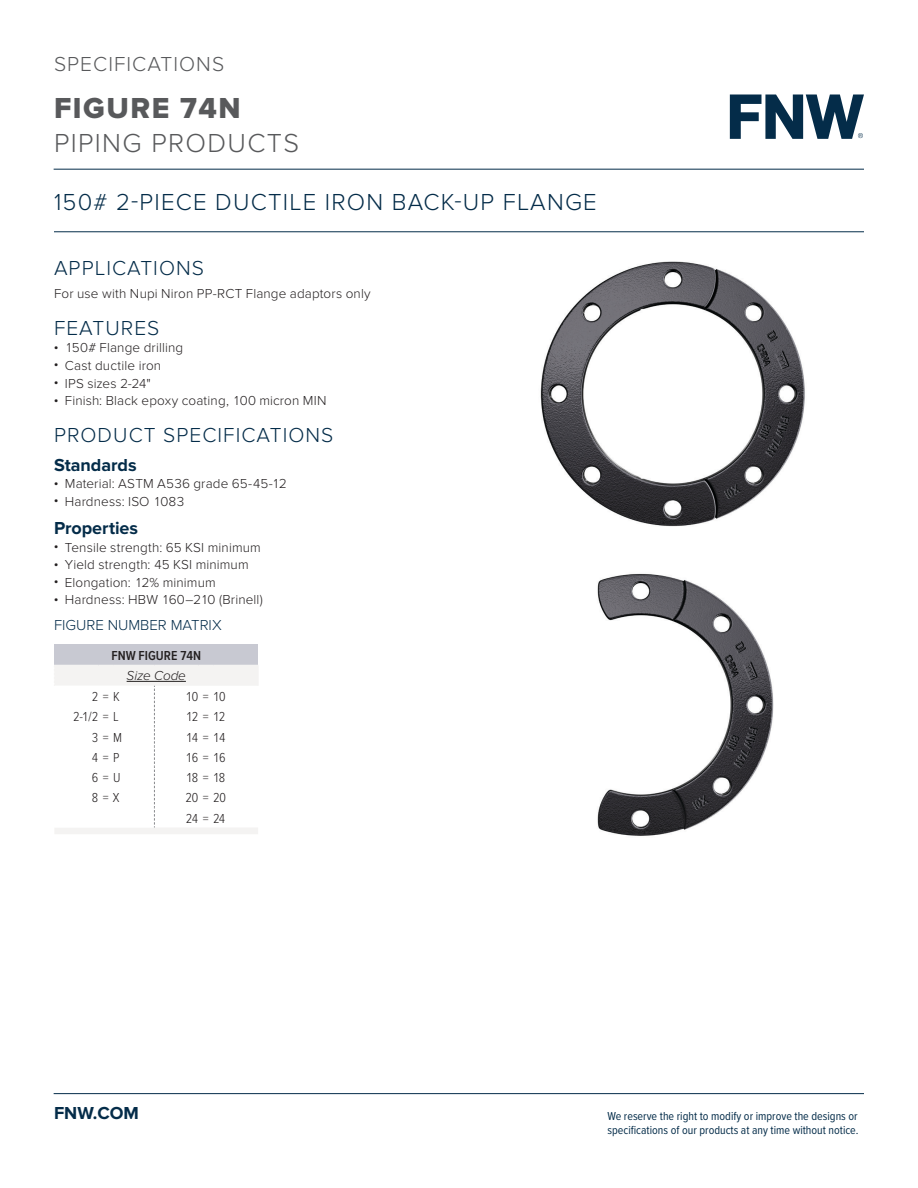
<style>
.page{position:relative;width:918px;height:1188px;background:#fff}
.page>*{position:absolute;margin:0;border:0;box-sizing:border-box;transform-origin:0 0}
.t1{font:30px "Proxima Nova Extrabld";letter-spacing:.05em;color:#58595b}
.t2{font:300 27px "Proxima Nova";letter-spacing:.05em;color:#58595b}
.t3{font:300 24px "Proxima Nova";letter-spacing:.05em;color:#042c49}
.t4{font:300 21px "Proxima Nova";letter-spacing:.05em;color:#042c49}
.t5{font:300 21px "Proxima Nova";letter-spacing:.05em;color:#58595b}
.t6{font:700 18px "Proxima Nova";color:#042c49}
.t7{font:300 15px "Proxima Nova";color:#032b49}
.t8{font:300 13.5px "Proxima Nova";letter-spacing:.01em;color:#231f20}
.t9{font:300 13.5px/20.2px "Proxima Nova Cond";letter-spacing:-.035em;color:#231f20}
.t10{font:600 13.5px "Proxima Nova Cond";color:#231f20}
.t11{font:italic 300 13.5px "Proxima Nova";letter-spacing:-.01em;color:#231f20}
.t12{font:12px/14.4px "Proxima Nova Cond";color:#042c49}
.s1{font-weight:400}
</style>
<div class="page">
<svg style="left:730px;top:94px;width:134px;height:45px"></svg>
<hr style="left:54px;top:169px;width:810px;height:1px;background:#042c49">
<hr style="left:54px;top:1093px;width:810px;height:1px;background:#042c49">
<hr style="left:54px;top:231px;width:810px;height:1px;background:#042c49">
<img style="left:540px;top:261px;width:265px;height:266px">
<img style="left:597px;top:573px;width:177px;height:263px">
<div style="left:54px;top:644px;width:204px;height:21px;background:#c8c9d2"></div>
<svg style="left:54px;top:665px;width:204px;height:169px"></svg>
<hr style="left:127px;top:681px;width:59px;height:1px;background:#231f20">
<h3 class="t5" style="left:54px;top:52px;width:172px">SPECIFICATIONS</h3>
<h1 class="t1" style="left:54px;top:91px;width:188px">FIGURE 74N</h1>
<h2 class="t2" style="left:54px;top:128px;width:247px">PIPING PRODUCTS</h2>
<h3 class="t3" style="left:54px;top:189px;width:544px">150# 2-PIECE DUCTILE IRON BACK-UP FLANGE</h3>
<h3 class="t4" style="left:54px;top:256px;width:152px">APPLICATIONS</h3>
<p class="t8" style="left:54px;top:285px;width:318px">For use with Nupi Niron PP-RCT Flange adaptors only</p>
<h3 class="t4" style="left:54px;top:316px;width:107px">FEATURES</h3>
<p class="t8" style="left:54px;top:340px;width:131px"><span class="s1">•</span> 150# Flange drilling</p>
<p class="t8" style="left:54px;top:358px;width:109px"><span class="s1">•</span> Cast ductile iron</p>
<p class="t8" style="left:54px;top:375px;width:98px"><span class="s1">•</span> IPS sizes 2-24"</p>
<p class="t8" style="left:54px;top:393px;width:274px"><span class="s1">•</span> Finish: Black epoxy coating, 100 micron MIN</p>
<h3 class="t4" style="left:54px;top:423px;width:281px">PRODUCT SPECIFICATIONS</h3>
<h3 class="t6" style="left:54px;top:454px;width:84px">Standards</h3>
<p class="t8" style="left:54px;top:476px;width:234px"><span class="s1">•</span> Material: ASTM A536 grade 65-45-12</p>
<p class="t8" style="left:54px;top:494px;width:132px"><span class="s1">•</span> Hardness: ISO 1083</p>
<h3 class="t6" style="left:54px;top:518px;width:86px">Properties</h3>
<p class="t8" style="left:54px;top:540px;width:208px"><span class="s1">•</span> Tensile strength: 65 KSI minimum</p>
<p class="t8" style="left:54px;top:557px;width:196px"><span class="s1">•</span> Yield strength: 45 KSI minimum</p>
<p class="t8" style="left:54px;top:575px;width:163px"><span class="s1">•</span> Elongation: 12% minimum</p>
<p class="t8" style="left:54px;top:592px;width:210px"><span class="s1">•</span> Hardness: HBW 160–210 (Brinell)</p>
<p class="t7" style="left:54px;top:617px;width:169px">FIGURE NUMBER MATRIX</p>
<p class="t10" style="left:111px;top:645px;width:91px">FNW FIGURE 74N</p>
<p class="t11" style="left:127px;top:668px;width:61px">Size Code</p>
<p class="t9" style="left:92px;top:686px;width:29px">2=K</p>
<p class="t9" style="left:186px;top:686px;width:41px">10 = 10</p>
<p class="t9" style="left:73px;top:706px;width:47px">2-1/2 = L</p>
<p class="t9" style="left:186px;top:706px;width:41px">12 = 12</p>
<p class="t9" style="left:92px;top:726px;width:32px">3=M</p>
<p class="t9" style="left:186px;top:726px;width:41px">14 = 14</p>
<p class="t9" style="left:92px;top:747px;width:29px">4=P</p>
<p class="t9" style="left:186px;top:747px;width:41px">16 = 16</p>
<p class="t9" style="left:92px;top:767px;width:30px">6=U</p>
<p class="t9" style="left:186px;top:767px;width:41px">18 = 18</p>
<p class="t9" style="left:92px;top:787px;width:29px">8=X</p>
<p class="t9" style="left:185px;top:787px;width:42px">20 = 20<br>24 = 24</p>
<h3 class="t6" style="left:54px;top:1103px;width:86px">FNW.COM</h3>
<p class="t12" style="left:608px;top:1108px;width:253px">We reserve the right to modify or improve the designs or specifications of our products at any time without notice.</p>
</div>
